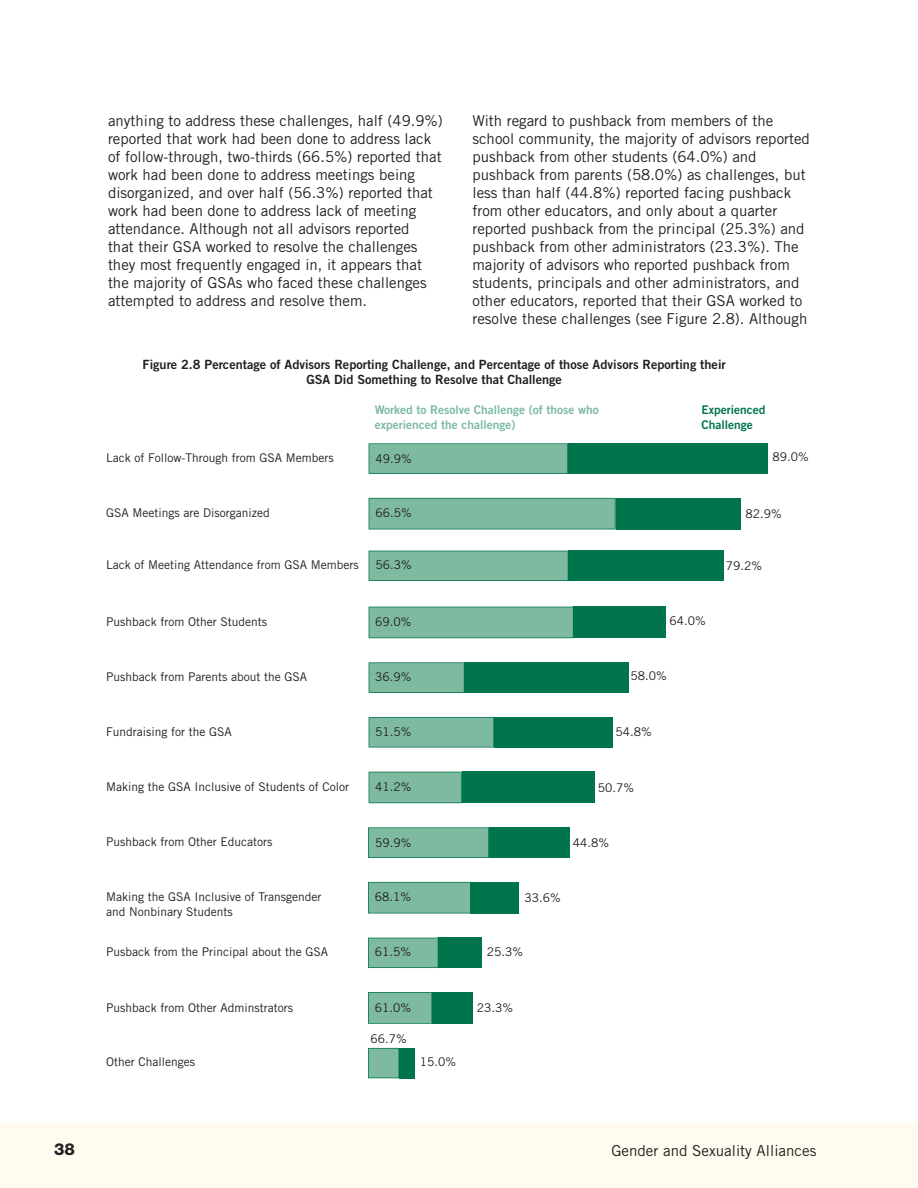
<style>
.page{position:relative;width:918px;height:1188px;background:#fff}
.page>*{position:absolute;margin:0;border:0;box-sizing:border-box;transform-origin:0 0}
.t1{font:800 16.5px "Helvetica Neue";color:#231f20}
.t2{font:15.15px "Trade Gothic";color:#231f20}
.t3{font:15px/18px "Trade Gothic";color:#231f20}
.t4{font:12.75px/15.3px "Trade Gothic Bold Two";color:#231f20;text-align:center}
.t5{font:12px/15px "Trade Gothic";color:#231f20}
.t6{font:12px/15px "Trade Gothic Bold Two";color:#7dbaa0}
.t7{font:12px/15px "Trade Gothic Bold Two";color:#00754b}
</style>
<div class="page">
<div style="left:0;top:1124px;width:918px;height:64px;background:#fffbee"></div>
<svg style="left:369px;top:443px;width:199px;height:31px;background:#77b79c"></svg>
<svg style="left:369px;top:498px;width:247px;height:31px;background:#78b79d"></svg>
<svg style="left:369px;top:551px;width:199px;height:30px;background:#77b79c"></svg>
<svg style="left:369px;top:607px;width:205px;height:31px;background:#78b79c"></svg>
<svg style="left:369px;top:662px;width:96px;height:31px;background:#76b69b"></svg>
<svg style="left:369px;top:717px;width:125px;height:31px;background:#77b79c"></svg>
<svg style="left:369px;top:772px;width:93px;height:31px;background:#77b79c"></svg>
<svg style="left:368px;top:827px;width:121px;height:31px;background:#77b69c"></svg>
<svg style="left:368px;top:882px;width:103px;height:32px;background:#77b69c"></svg>
<svg style="left:368px;top:938px;width:70px;height:30px;background:#76b69b"></svg>
<svg style="left:368px;top:992px;width:64px;height:32px;background:#75b59b"></svg>
<svg style="left:368px;top:1048px;width:31px;height:30px"></svg>
<div style="left:568px;top:443px;width:200px;height:31px;background:#00754b"></div>
<div style="left:616px;top:498px;width:125px;height:31px;background:#00754b"></div>
<div style="left:568px;top:551px;width:155px;height:30px;background:#00754b"></div>
<div style="left:574px;top:607px;width:92px;height:31px;background:#00754b"></div>
<div style="left:465px;top:662px;width:164px;height:31px;background:#00754b"></div>
<div style="left:494px;top:717px;width:118px;height:31px;background:#00754b"></div>
<div style="left:462px;top:772px;width:133px;height:31px;background:#00754b"></div>
<div style="left:489px;top:827px;width:81px;height:31px;background:#00754b"></div>
<div style="left:471px;top:882px;width:48px;height:32px;background:#00754b"></div>
<div style="left:438px;top:938px;width:44px;height:30px;background:#00754b"></div>
<div style="left:432px;top:992px;width:40px;height:32px;background:#00754b"></div>
<div style="left:399px;top:1048px;width:16px;height:30px;background:#00754b"></div>
<p class="t3" style="left:108px;top:111px;width:336px">anything to address these challenges, half (49.9%) reported that work had been done to address lack of follow-through, two-thirds (66.5%) reported that work had been done to address meetings being disorganized, and over half (56.3%) reported that work had been done to address lack of meeting attendance. Although not all advisors reported<br>that their GSA worked to resolve the challenges they most frequently engaged in, it appears that the majority of GSAs who faced these challenges attempted to address and resolve them.</p>
<p class="t3" style="left:472px;top:111px;width:339px">With regard to pushback from members of the school community, the majority of advisors reported pushback from other students (64.0%) and pushback from parents (58.0%) as challenges, but less than half (44.8%) reported facing pushback from other educators, and only about a quarter reported pushback from the principal (25.3%) and pushback from other administrators (23.3%). The majority of advisors who reported pushback from students, principals and other administrators, and other educators, reported that their GSA worked to resolve these challenges (see Figure 2.8). Although</p>
<p class="t4" style="left:143px;top:357px;width:585px">Figure 2.8 Percentage of Advisors Reporting Challenge, and Percentage of those Advisors Reporting their<br>GSA Did Something to Resolve that Challenge</p>
<p class="t7" style="left:701px;top:402px;width:66px">Experienced<br>Challenge</p>
<p class="t6" style="left:375px;top:402px;width:226px">Worked to Resolve Challenge (of those who experienced the challenge)</p>
<p class="t5" style="left:106px;top:450px;width:229px">Lack of Follow-Through from GSA Members</p>
<p class="t5" style="left:376px;top:451px;width:38px">49.9%</p>
<p class="t5" style="left:772px;top:449px;width:38px">89.0%</p>
<p class="t5" style="left:106px;top:505px;width:165px">GSA Meetings are Disorganized</p>
<p class="t5" style="left:375px;top:505px;width:38px">66.5%</p>
<p class="t5" style="left:745px;top:506px;width:38px">82.9%</p>
<p class="t5" style="left:106px;top:557px;width:254px">Lack of Meeting Attendance from GSA Members</p>
<p class="t5" style="left:375px;top:557px;width:38px">56.3%</p>
<p class="t5" style="left:726px;top:558px;width:38px">79.2%</p>
<p class="t5" style="left:106px;top:614px;width:162px">Pushback from Other Students</p>
<p class="t5" style="left:375px;top:614px;width:38px">69.0%</p>
<p class="t5" style="left:669px;top:614px;width:38px">64.0%</p>
<p class="t5" style="left:106px;top:669px;width:202px">Pushback from Parents about the GSA</p>
<p class="t5" style="left:375px;top:669px;width:38px">36.9%</p>
<p class="t5" style="left:631px;top:668px;width:38px">58.0%</p>
<p class="t5" style="left:106px;top:724px;width:127px">Fundraising for the GSA</p>
<p class="t5" style="left:375px;top:725px;width:38px">51.5%</p>
<p class="t5" style="left:615px;top:724px;width:38px">54.8%</p>
<p class="t5" style="left:106px;top:779px;width:244px">Making the GSA Inclusive of Students of Color</p>
<p class="t5" style="left:375px;top:779px;width:38px">41.2%</p>
<p class="t5" style="left:598px;top:780px;width:38px">50.7%</p>
<p class="t5" style="left:106px;top:834px;width:168px">Pushback from Other Educators</p>
<p class="t5" style="left:375px;top:835px;width:38px">59.9%</p>
<p class="t5" style="left:573px;top:835px;width:38px">44.8%</p>
<p class="t5" style="left:106px;top:890px;width:217px">Making the GSA Inclusive of Transgender and Nonbinary Students</p>
<p class="t5" style="left:375px;top:890px;width:38px">68.1%</p>
<p class="t5" style="left:524px;top:890px;width:38px">33.6%</p>
<p class="t5" style="left:106px;top:944px;width:223px">Pusback from the Principal about the GSA</p>
<p class="t5" style="left:375px;top:944px;width:38px">61.5%</p>
<p class="t5" style="left:487px;top:944px;width:38px">25.3%</p>
<p class="t5" style="left:106px;top:1000px;width:188px">Pushback from Other Adminstrators</p>
<p class="t5" style="left:375px;top:1000px;width:38px">61.0%</p>
<p class="t5" style="left:477px;top:1001px;width:38px">23.3%</p>
<p class="t5" style="left:371px;top:1031px;width:38px">66.7%</p>
<p class="t5" style="left:106px;top:1055px;width:91px">Other Challenges</p>
<p class="t5" style="left:420px;top:1055px;width:38px">15.0%</p>
<p class="t1" style="left:54px;top:1140px;width:22px">38</p>
<p class="t2" style="left:611px;top:1141px;width:206px">Gender and Sexuality Alliances</p>
</div>
